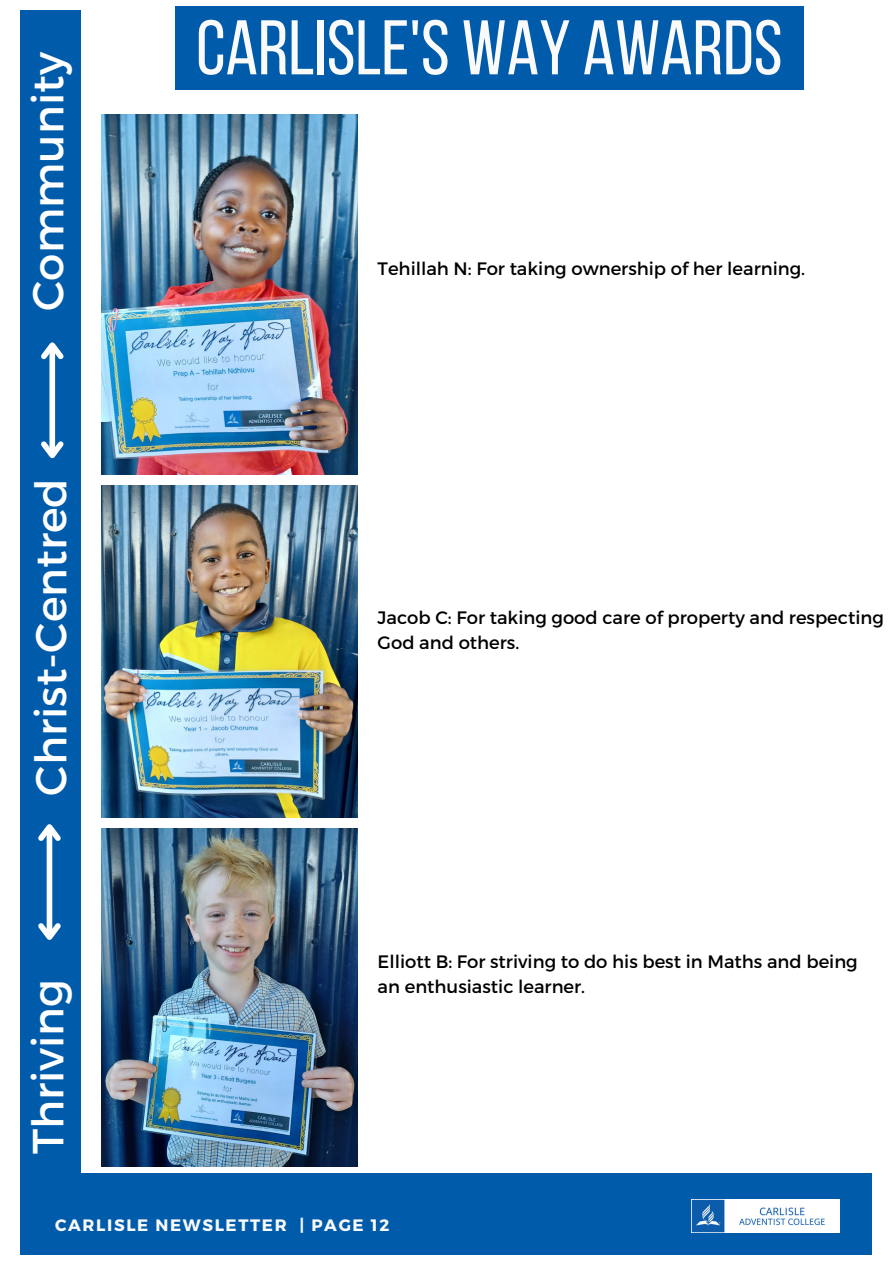
<style>
.page{position:relative;width:893px;height:1264px;background:#fff}
.page>*{position:absolute;margin:0;border:0;box-sizing:border-box;transform-origin:0 0}
.t1{font:77.25px "Bebas Neue";color:#fafafa}
.t2{font:43.5px "Montserrat";color:#fff}
.t3{font:18px/24.8px "Montserrat";color:#000}
.t4{font:700 16.5px "Montserrat";letter-spacing:.1em;color:#fafafa}
</style>
<div class="page">
<div style="left:21px;top:1173px;width:851px;height:80px;background:#005cab"></div>
<img style="left:691px;top:1199px;width:148px;height:33px">
<div style="left:21px;top:10px;width:60px;height:1163px;background:#005cab"></div>
<div style="left:49px;top:345px;width:6px;height:110px;background:#fff"></div>
<svg style="left:41px;top:436px;width:23px;height:23px"></svg>
<svg style="left:41px;top:342px;width:23px;height:22px"></svg>
<div style="left:47px;top:827px;width:5px;height:110px;background:#fff"></div>
<svg style="left:38px;top:918px;width:23px;height:22px"></svg>
<svg style="left:38px;top:824px;width:23px;height:22px"></svg>
<div style="left:175px;top:6px;width:628px;height:83px;background:#005cab"></div>
<img style="left:101px;top:114px;width:257px;height:360px">
<img style="left:101px;top:486px;width:257px;height:331px">
<img style="left:101px;top:828px;width:257px;height:337px">
<p class="t2" style="left:20px;top:311px;width:260px;rotate:-90deg">Community</p>
<p class="t2" style="left:23px;top:795px;width:319px;rotate:-90deg">Christ-Centred</p>
<p class="t2" style="left:20px;top:1154px;width:177px;rotate:-90deg">Thriving</p>
<p class="t1" style="left:196px;top:16px;width:587px">CARLISLE'S WAY AWARDS</p>
<p class="t3" style="left:377px;top:255px;width:429px">Tehillah N: For taking ownership of her learning.</p>
<p class="t3" style="left:377px;top:604px;width:507px">Jacob C: For taking good care of property and respecting<br>God and others.</p>
<p class="t3" style="left:377px;top:948px;width:481px">Elliott B: For striving to do his best in Maths and being an enthusiastic learner.</p>
<p class="t4" style="left:55px;top:1214px;width:335px">CARLISLE NEWSLETTER | PAGE 12</p>
<p class="t4" style="left:379px;top:1214px;width:12px">4</p>
</div>
